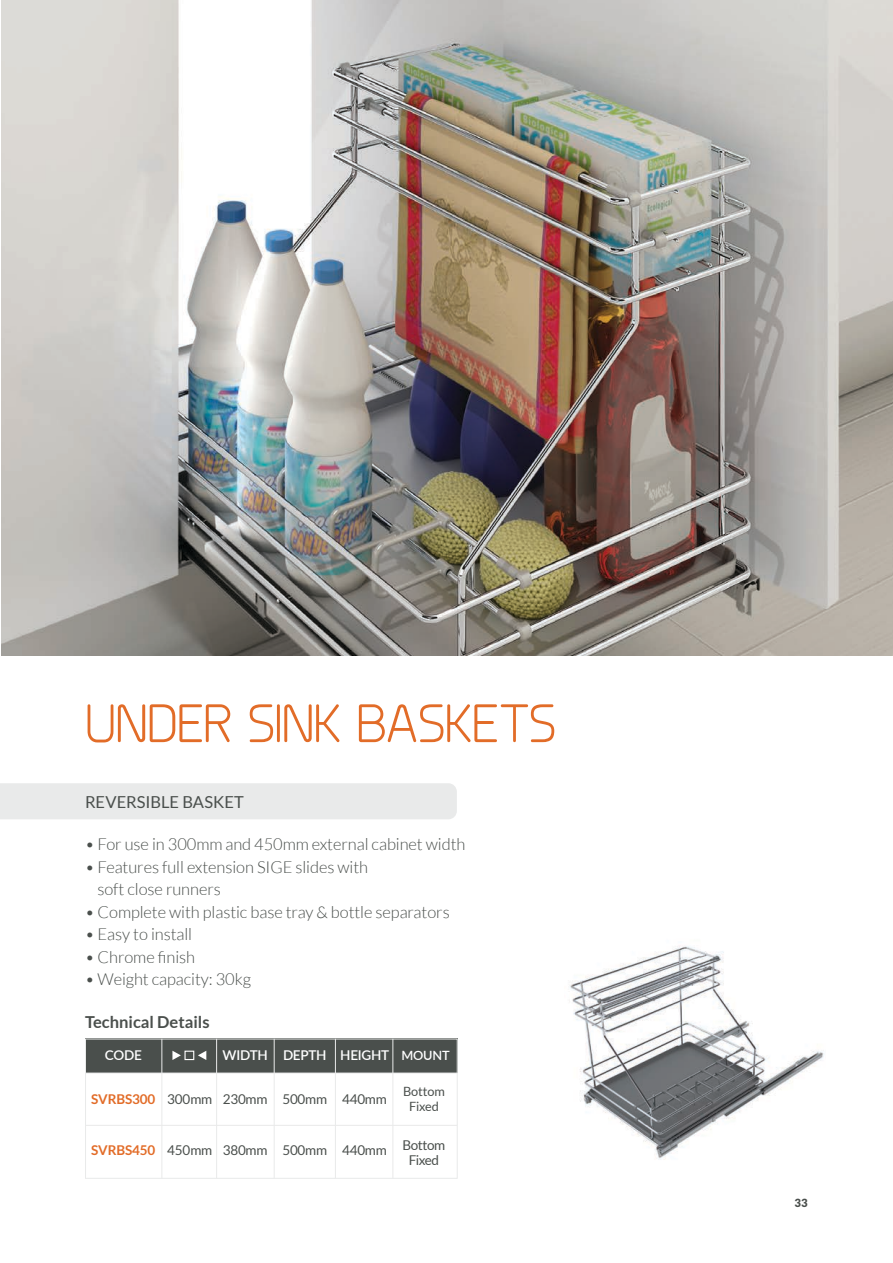
<style>
.page{position:relative;width:893px;height:1263px;background:#fff}
.page>*{position:absolute;margin:0;border:0;box-sizing:border-box;transform-origin:0 0}
.H2___9pt{font:54px "Planer";letter-spacing:-.03em;color:#e26c28}
.Page_Body_Text_-_Whi{font:300 16.5px "Lato";letter-spacing:-.005em;color:#4a4f4c}
.H2___9pt-2{font:16.5px "Lato";color:#4a4f4c}
.Page_Body_Text_-_Whi-2{font:700 16.5px "Lato";color:#4a4f4c}
.Page_Body_Text_-_Whi-3{font:13.5px/15px "Lato";letter-spacing:-.02em;color:#4a4f4c;text-align:center}
.Page_Body_Text_-_Whi-4{font:600 13.5px "Lato";letter-spacing:-.02em;color:#fff}
.Page_Body_Text_-_Whi-5{font:700 13.5px "Lato";letter-spacing:-.01em;color:#e26c28}
.Page_Body_Text_-_Whi-6{font:12.75px/15px "Lato";letter-spacing:-.01em;color:#4a4f4c;text-align:center}
.Page_Body_Text_-_Whi-7{font:600 12.75px "Lato";letter-spacing:-.02em;color:#fff}
.t1{font:900 11.25px "Lato";color:#4a4f4c}
</style>
<div class="page">
<img style="left:570px;top:946px;width:254px;height:214px">
<img style="left:1px;top:0;width:892px;height:655px">
<div style="left:0;top:783px;width:457px;height:36px;background:#e9eaea"></div>
<div style="left:85px;top:1039px;width:373px;height:34px;background:#4a4f4c"></div>
<div style="left:85px;top:1039px;width:373px;height:140px;border:1px solid #e9eaea"></div>
<hr style="left:85px;top:1073px;width:373px;height:1px;background:#e9eaea">
<hr style="left:85px;top:1125px;width:372px;height:1px;background:#e9eaea">
<hr style="left:161px;top:1039px;width:1px;height:139px;background:#e9eaea">
<hr style="left:335px;top:1039px;width:1px;height:139px;background:#e9eaea">
<hr style="left:392px;top:1039px;width:1px;height:139px;background:#e9eaea">
<hr style="left:274px;top:1039px;width:1px;height:139px;background:#e9eaea">
<hr style="left:216px;top:1039px;width:1px;height:139px;background:#e9eaea">
<div style="left:184px;top:1051px;width:10px;height:9px;border:1px solid #fff"></div>
<svg style="left:172px;top:1051px;width:9px;height:9px"></svg>
<svg style="left:198px;top:1051px;width:8px;height:9px"></svg>
<p class="H2___9pt" style="left:85px;top:692px;width:474px">UNDER SINK BASKETS</p>
<p class="H2___9pt-2" style="left:85px;top:793px;width:160px">REVERSIBLE BASKET</p>
<p class="Page_Body_Text_-_Whi" style="left:85px;top:835px;width:382px">• For use in 300mm and 450mm external cabinet width</p>
<p class="Page_Body_Text_-_Whi" style="left:85px;top:858px;width:285px">• Features full extension SIGE slides with</p>
<p class="Page_Body_Text_-_Whi" style="left:97px;top:880px;width:125px">soft close runners</p>
<p class="Page_Body_Text_-_Whi" style="left:85px;top:903px;width:366px">• Complete with plastic base tray &amp; bottle separators</p>
<p class="Page_Body_Text_-_Whi" style="left:85px;top:925px;width:109px">• Easy to install</p>
<p class="Page_Body_Text_-_Whi" style="left:85px;top:948px;width:112px">• Chrome finish</p>
<p class="Page_Body_Text_-_Whi" style="left:85px;top:970px;width:168px">• Weight capacity: 30kg</p>
<p class="Page_Body_Text_-_Whi-2" style="left:85px;top:1012px;width:126px">Technical Details</p>
<p class="Page_Body_Text_-_Whi-4" style="left:105px;top:1045px;width:39px">CODE</p>
<p class="Page_Body_Text_-_Whi-5" style="left:91px;top:1091px;width:66px">SVRBS300</p>
<p class="Page_Body_Text_-_Whi-3" style="left:167px;top:1091px;width:47px">300mm</p>
<p class="Page_Body_Text_-_Whi-5" style="left:91px;top:1142px;width:66px">SVRBS450</p>
<p class="Page_Body_Text_-_Whi-3" style="left:167px;top:1142px;width:47px">450mm</p>
<p class="Page_Body_Text_-_Whi-4" style="left:223px;top:1045px;width:47px">WIDTH</p>
<p class="Page_Body_Text_-_Whi-7" style="left:402px;top:1045px;width:49px">MOUNT</p>
<p class="Page_Body_Text_-_Whi-3" style="left:223px;top:1091px;width:46px">230mm</p>
<p class="Page_Body_Text_-_Whi-4" style="left:340px;top:1045px;width:50px">HEIGHT</p>
<p class="Page_Body_Text_-_Whi-3" style="left:342px;top:1091px;width:46px">440mm</p>
<p class="Page_Body_Text_-_Whi-4" style="left:283px;top:1045px;width:45px">DEPTH</p>
<p class="Page_Body_Text_-_Whi-3" style="left:282px;top:1091px;width:46px">500mm</p>
<p class="Page_Body_Text_-_Whi-6" style="left:403px;top:1084px;width:43px">Bottom<br>Fixed</p>
<p class="Page_Body_Text_-_Whi-3" style="left:402px;top:1137px;width:44px">Bottom<br>Fixed</p>
<p class="Page_Body_Text_-_Whi-3" style="left:223px;top:1142px;width:46px">380mm</p>
<p class="Page_Body_Text_-_Whi-3" style="left:282px;top:1142px;width:46px">500mm</p>
<p class="Page_Body_Text_-_Whi-3" style="left:342px;top:1142px;width:46px">440mm</p>
<p class="t1" style="left:794px;top:1197px;width:15px">33</p>
</div>
